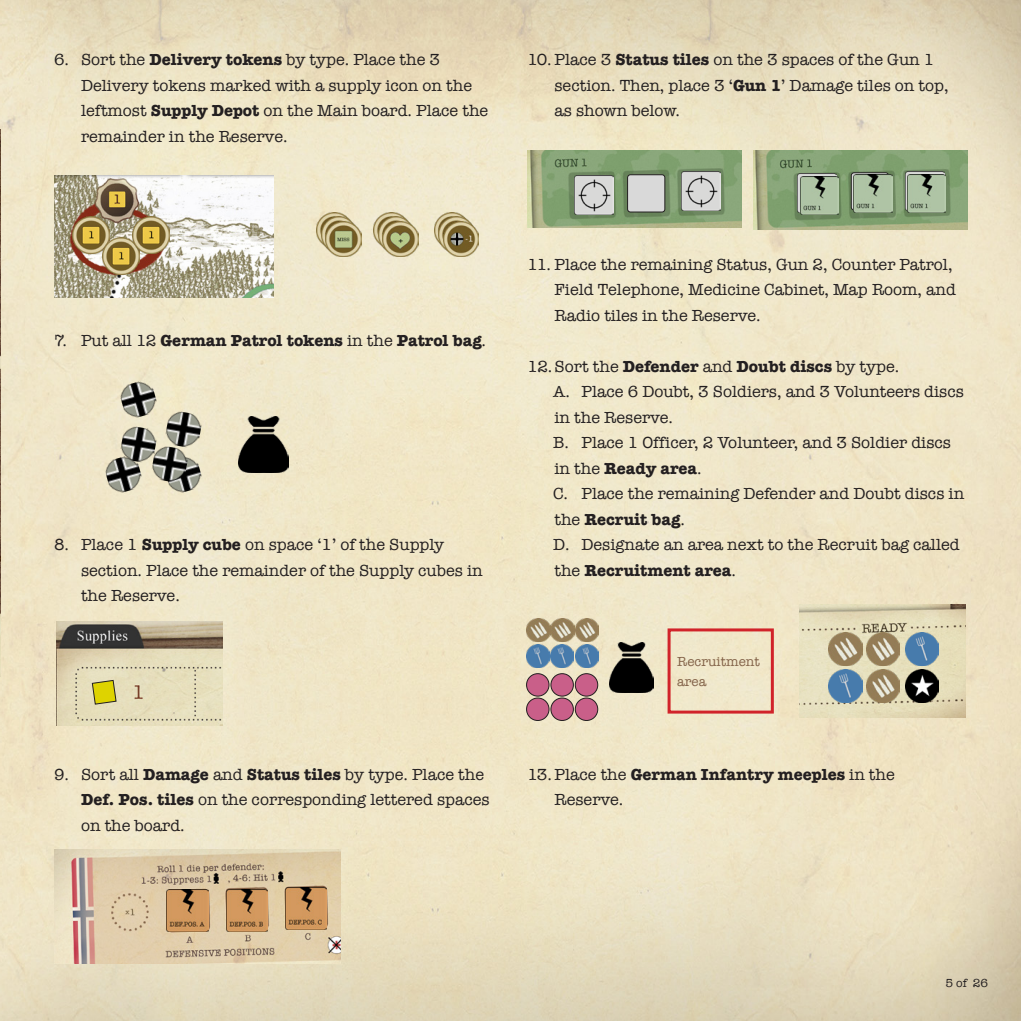
<style>
.page{position:relative;width:1021px;height:1021px;background:#fff}
.page>*{position:absolute;margin:0;border:0;box-sizing:border-box;transform-origin:0 0}
.t1{font:16.5px/25.5px "American Typewriter";color:#231f20}
.t2{font:700 16.5px "American Typewriter";color:#231f20}
.t3{font:13.5px/19.5px "American Typewriter";color:#826248}
.t4{font:12px "American Typewriter";color:#231f20}
.s1{font-weight:700}
.s2{font-weight:400}
</style>
<div class="page">
<img style="left:0;top:0;width:1020px;height:1020px">
<img style="left:528px;top:151px;width:214px;height:76px">
<img style="left:54px;top:175px;width:220px;height:123px">
<img style="left:0;top:130px;width:1px;height:547px">
<img style="left:56px;top:621px;width:166px;height:105px">
<svg style="left:91px;top:679px;width:26px;height:26px"></svg>
<img style="left:72px;top:216px;width:38px;height:38px">
<img style="left:102px;top:237px;width:38px;height:38px">
<img style="left:132px;top:216px;width:38px;height:38px">
<img style="left:574px;top:176px;width:39px;height:39px">
<img style="left:682px;top:172px;width:38px;height:39px">
<div style="left:627px;top:175px;width:38px;height:37px;background:#d9d9d9;border-radius:3px"></div>
<div style="left:627px;top:174px;width:38px;height:38px;border:1px solid #231f20;border-radius:3px"></div>
<img style="left:753px;top:151px;width:214px;height:79px">
<img style="left:797px;top:174px;width:39px;height:39px">
<img style="left:800px;top:177px;width:38px;height:38px">
<svg style="left:851px;top:173px;width:37px;height:37px"></svg>
<div style="left:851px;top:172px;width:37px;height:38px;border:1px solid #231f20;border-radius:3px"></div>
<img style="left:854px;top:175px;width:38px;height:38px">
<img style="left:905px;top:172px;width:39px;height:39px">
<img style="left:907px;top:175px;width:38px;height:38px">
<img style="left:799px;top:604px;width:166px;height:113px">
<img style="left:828px;top:632px;width:34px;height:33px">
<img style="left:866px;top:632px;width:33px;height:33px">
<img style="left:866px;top:669px;width:33px;height:34px">
<img style="left:828px;top:669px;width:34px;height:34px">
<img style="left:905px;top:632px;width:33px;height:33px">
<img style="left:905px;top:669px;width:33px;height:34px">
<img style="left:54px;top:849px;width:287px;height:114px">
<img style="left:167px;top:889px;width:41px;height:42px">
<img style="left:226px;top:889px;width:41px;height:42px">
<img style="left:285px;top:887px;width:41px;height:42px">
<img style="left:117px;top:378px;width:43px;height:42px">
<img style="left:119px;top:424px;width:39px;height:40px">
<img style="left:164px;top:409px;width:39px;height:40px">
<img style="left:162px;top:453px;width:43px;height:42px">
<img style="left:102px;top:453px;width:43px;height:42px">
<img style="left:239px;top:417px;width:49px;height:55px">
<img style="left:150px;top:444px;width:39px;height:40px">
<img style="left:609px;top:642px;width:44px;height:50px">
<img style="left:526px;top:618px;width:72px;height:23px">
<img style="left:526px;top:644px;width:72px;height:23px">
<div style="left:526px;top:673px;width:23px;height:23px;background:#c95f89;border-radius:50%"></div>
<div style="left:526px;top:673px;width:23px;height:23px;border:1px solid #231f20;border-radius:50%"></div>
<div style="left:551px;top:673px;width:22px;height:23px;background:#c95f89;border-radius:50%"></div>
<div style="left:550px;top:673px;width:23px;height:23px;border:1px solid #231f20;border-radius:50%"></div>
<div style="left:575px;top:673px;width:22px;height:23px;background:#c95f89;border-radius:50%"></div>
<div style="left:575px;top:673px;width:23px;height:23px;border:1px solid #231f20;border-radius:50%"></div>
<div style="left:526px;top:698px;width:23px;height:22px;background:#c95f89;border-radius:50%"></div>
<div style="left:526px;top:697px;width:23px;height:23px;border:1px solid #231f20;border-radius:50%"></div>
<div style="left:551px;top:698px;width:22px;height:22px;background:#c95f89;border-radius:50%"></div>
<div style="left:550px;top:697px;width:23px;height:23px;border:1px solid #231f20;border-radius:50%"></div>
<div style="left:575px;top:698px;width:22px;height:22px;background:#c95f89;border-radius:50%"></div>
<div style="left:575px;top:697px;width:23px;height:23px;border:1px solid #231f20;border-radius:50%"></div>
<div style="left:667px;top:628px;width:106px;height:85px;border:3px solid #d1232a"></div>
<img style="left:316px;top:212px;width:36px;height:35px">
<img style="left:321px;top:216px;width:35px;height:36px">
<img style="left:325px;top:221px;width:36px;height:35px">
<img style="left:374px;top:212px;width:35px;height:35px">
<img style="left:378px;top:216px;width:36px;height:36px">
<img style="left:383px;top:221px;width:35px;height:35px">
<img style="left:434px;top:212px;width:35px;height:35px">
<img style="left:438px;top:216px;width:36px;height:36px">
<img style="left:443px;top:221px;width:35px;height:35px">
<p class="t1" style="left:81px;top:47px;width:409px;text-indent:-27px">6. Sort the <span class="s1">Delivery tokens</span> by type. Place the 3<br>Delivery tokens marked with a supply icon on the leftmost <span class="s1">Supply Depot</span> on the Main board. Place the remainder in the Reserve.</p>
<p class="t1" style="left:554px;top:47px;width:395px;text-indent:-27px">10. Place 3 <span class="s1">Status tiles</span> on the 3 spaces of the Gun 1 section. Then, place 3 ‘<span class="s1">Gun 1</span>’ Damage tiles on top, as shown below.</p>
<p class="t2" style="left:54px;top:326px;width:433px"><span class="s2">7. Put all 12</span> German Patrol tokens <span class="s2">in the</span> Patrol bag<span class="s2">.</span></p>
<p class="t1" style="left:81px;top:531px;width:403px;text-indent:-27px">8. Place 1 <span class="s1">Supply cube</span> on space ‘1’ of the Supply section. Place the remainder of the Supply cubes in the Reserve.</p>
<p class="t1" style="left:81px;top:761px;width:410px;text-indent:-27px">9. Sort all <span class="s1">Damage</span> and <span class="s1">Status tiles</span> by type. Place the<br><span class="s1">Def. Pos. tiles</span> on the corresponding lettered spaces on the board.</p>
<p class="t1" style="left:554px;top:251px;width:403px;text-indent:-27px">11. Place the remaining Status, Gun 2, Counter Patrol,<br>Field Telephone, Medicine Cabinet, Map Room, and<br>Radio tiles in the Reserve.</p>
<p class="t1" style="left:527px;top:353px;width:373px">12.Sort the <span class="s1">Defender</span> and <span class="s1">Doubt discs</span> by type.</p>
<p class="t1" style="left:553px;top:378px;width:412px">A. Place 6 Doubt, 3 Soldiers, and 3 Volunteers discs in the Reserve.</p>
<p class="t1" style="left:553px;top:429px;width:399px">B. Place 1 Officer, 2 Volunteer, and 3 Soldier discs in the <span class="s1">Ready area</span>.</p>
<p class="t1" style="left:553px;top:480px;width:413px">C. Place the remaining Defender and Doubt discs in the <span class="s1">Recruit bag</span>.</p>
<p class="t1" style="left:553px;top:531px;width:408px">D. Designate an area next to the Recruit bag called the <span class="s1">Recruitment area</span>.</p>
<p class="t3" style="left:677px;top:651px;width:84px">Recruitment area</p>
<p class="t1" style="left:554px;top:761px;width:342px;text-indent:-27px">13. Place the <span class="s1">German Infantry meeples</span> in the<br>Reserve.</p>
<p class="t4" style="left:945px;top:974px;width:44px">5 of 26</p>
</div>
